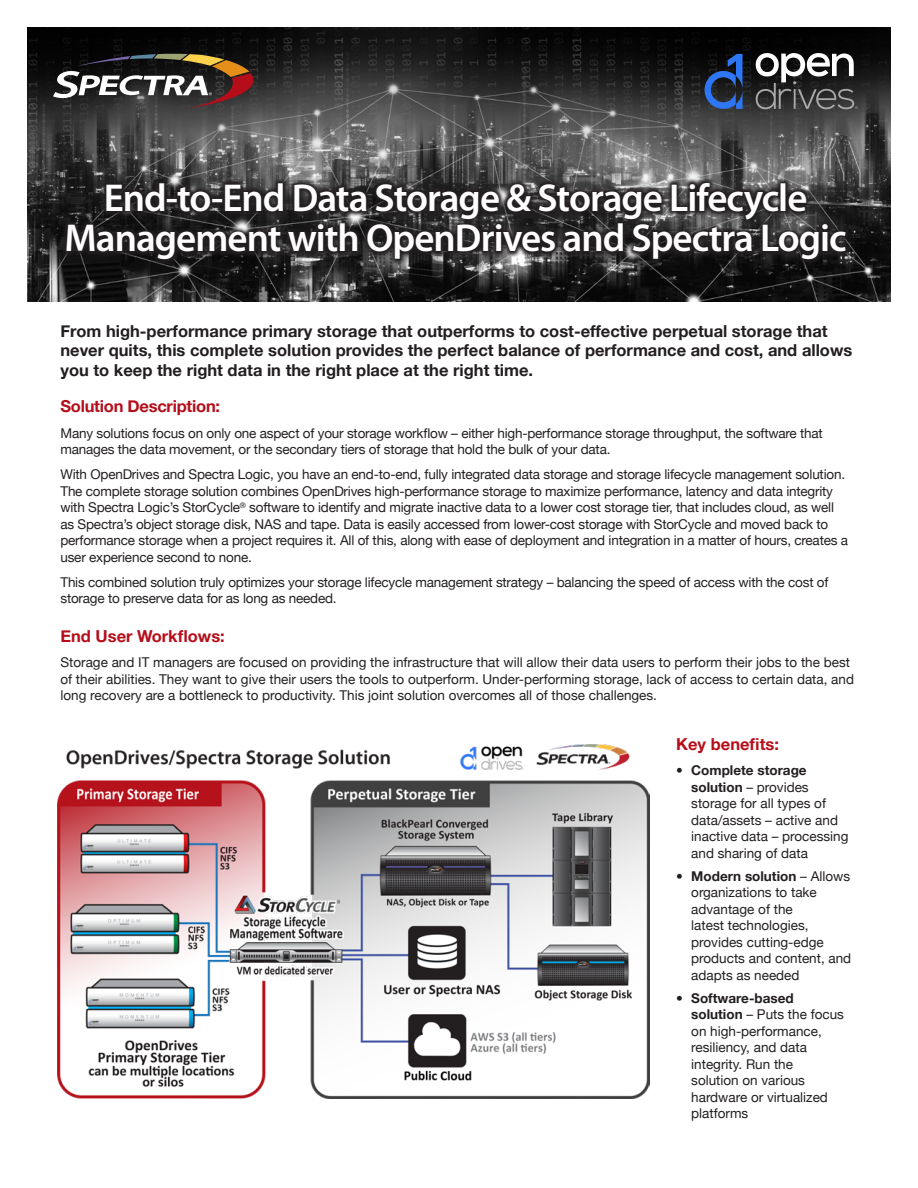
<style>
.page{position:relative;width:918px;height:1188px;background:#fff}
.page>*{position:absolute;margin:0;border:0;box-sizing:border-box;transform-origin:0 0}
.t1{font:600 39px/40.5px "Myriad Pro";letter-spacing:-.025em;color:#fff;text-align:center}
.t2{font:700 16.5px/19.5px "Helvetica Neue";color:#231f20}
.t3{font:700 16.5px "Helvetica Neue";letter-spacing:-.015em;color:#b50e1a}
.t4{font:13.5px/16.5px "Helvetica Neue";letter-spacing:-.015em;color:#231f20}
.s1{font-weight:700}
</style>
<div class="page">
<img style="left:27px;top:27px;width:864px;height:275px">
<svg style="left:53px;top:54px;width:217px;height:55px;background:#514842"></svg>
<svg style="left:61px;top:177px;width:791px;height:89px;background:#302e2f"></svg>
<img style="left:57px;top:744px;width:593px;height:355px">
<svg style="left:756px;top:53px;width:102px;height:56px"></svg>
<svg style="left:705px;top:54px;width:38px;height:55px;background:#203c6c"></svg>
<p class="t1" style="left:65px;top:177px;width:784px">End-to-End Data Storage &amp; Storage Lifecycle<br>Management with OpenDrives and Spectra Logic</p>
<p class="t2" style="left:60px;top:321px;width:793px">From high-performance primary storage that outperforms to cost-effective perpetual storage that never quits, this complete solution provides the perfect balance of performance and cost, and allows you to keep the right data in the right place at the right time.</p>
<p class="t3" style="left:60px;top:396px;width:161px">Solution Description:</p>
<p class="t4" style="left:60px;top:424px;width:764px">Many solutions focus on only one aspect of your storage workflow – either high-performance storage throughput, the software that manages the data movement, or the secondary tiers of storage that hold the bulk of your data.</p>
<p class="t4" style="left:60px;top:466px;width:789px">With OpenDrives and Spectra Logic, you have an end-to-end, fully integrated data storage and storage lifecycle management solution.<br>The complete storage solution combines OpenDrives high-performance storage to maximize performance, latency and data integrity with Spectra Logic’s StorCycle<sup>®</sup> software to identify and migrate inactive data to a lower cost storage tier, that includes cloud, as well as Spectra’s object storage disk, NAS and tape. Data is easily accessed from lower-cost storage with StorCycle and moved back to performance storage when a project requires it. All of this, along with ease of deployment and integration in a matter of hours, creates a user experience second to none.</p>
<p class="t4" style="left:60px;top:574px;width:770px">This combined solution truly optimizes your storage lifecycle management strategy – balancing the speed of access with the cost of storage to preserve data for as long as needed.</p>
<p class="t3" style="left:60px;top:626px;width:166px">End User Workflows:</p>
<p class="t4" style="left:60px;top:654px;width:795px">Storage and IT managers are focused on providing the infrastructure that will allow their data users to perform their jobs to the best of their abilities. They want to give their users the tools to outperform. Under-performing storage, lack of access to certain data, and long recovery are a bottleneck to productivity. This joint solution overcomes all of those challenges.</p>
<p class="t3" style="left:676px;top:734px;width:104px">Key benefits:</p>
<p class="t4" style="left:691px;top:762px;width:159px;text-indent:-15px">• <span class="s1">Complete storage solution</span> – provides storage for all types of data/assets – active and inactive data – processing and sharing of data</p>
<p class="t4" style="left:691px;top:867px;width:162px;text-indent:-15px">• <span class="s1">Modern solution</span> – Allows organizations to take advantage of the<br>latest technologies, provides cutting-edge products and content, and adapts as needed</p>
<p class="t4" style="left:691px;top:989px;width:154px;text-indent:-15px">• <span class="s1">Software-based solution</span> – Puts the focus on high-performance, resiliency, and data integrity. Run the<br>solution on various hardware or virtualized platforms</p>
</div>
